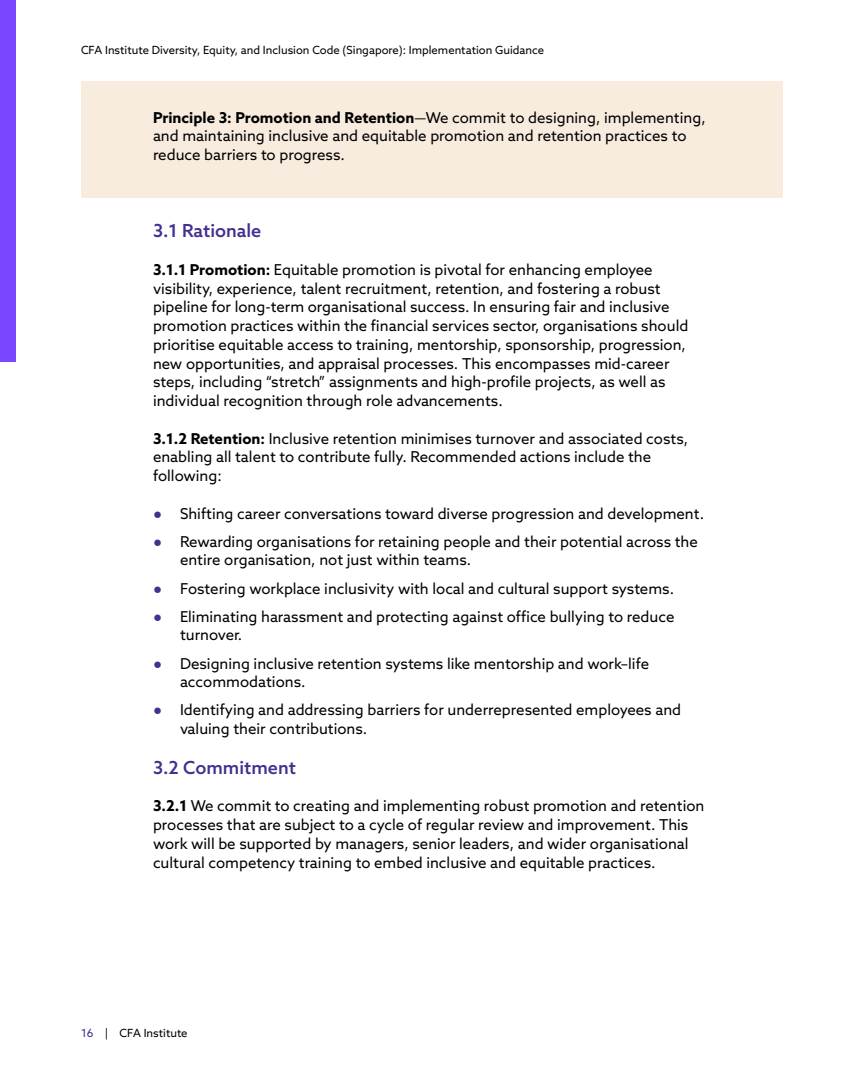
<style>
.page{position:relative;width:864px;height:1080px;background:#fff}
.page>*{position:absolute;margin:0;border:0;box-sizing:border-box;transform-origin:0 0}
.t1{font:500 18px "Azo Sans";color:#452f8f}
.Para{font:15px/18.8px "Azo Sans";color:#000}
.Box_Para{font:15px/18.8px "Azo Sans";color:#000}
.t2{font:11.25px "Azo Sans";color:#000}
.s1{font-weight:700}
.s2{font-family:"Times New Roman";font-weight:700;color:#452f8f}
.s3{color:#452f8f}
</style>
<div class="page">
<div style="left:0;top:0;width:16px;height:362px;background:#7a46ff"></div>
<div style="left:81px;top:81px;width:702px;height:117px;background:#f7ecde"></div>
<p class="t2" style="left:81px;top:43px;width:465px">CFA Institute Diversity, Equity, and Inclusion Code (Singapore): Implementation Guidance</p>
<p class="Box_Para" style="left:153px;top:108px;width:554px"><span class="s1">Principle 3: Promotion and Retention</span>—We commit to designing, implementing, and maintaining inclusive and equitable promotion and retention practices to reduce barriers to progress.</p>
<h2 class="t1" style="left:153px;top:219px;width:110px">3.1 Rationale</h2>
<p class="Para" style="left:153px;top:260px;width:537px"><span class="s1">3.1.1 Promotion:</span> Equitable promotion is pivotal for enhancing employee visibility, experience, talent recruitment, retention, and fostering a robust pipeline for long-term organisational success. In ensuring fair and inclusive promotion practices within the financial services sector, organisations should prioritise equitable access to training, mentorship, sponsorship, progression, new opportunities, and appraisal processes. This encompasses mid-career steps, including “stretch” assignments and high-profile projects, as well as individual recognition through role advancements.</p>
<p class="Para" style="left:153px;top:429px;width:537px"><span class="s1">3.1.2 Retention:</span> Inclusive retention minimises turnover and associated costs, enabling all talent to contribute fully. Recommended actions include the following:</p>
<p class="Para" style="left:153px;top:504px;width:553px"><span class="s2">●</span> Shifting career conversations toward diverse progression and development.</p>
<p class="Para" style="left:180px;top:532px;width:519px;text-indent:-27px"><span class="s2">●</span> Rewarding organisations for retaining people and their potential across the entire organisation, not just within teams.</p>
<p class="Para" style="left:153px;top:579px;width:523px"><span class="s2">●</span> Fostering workplace inclusivity with local and cultural support systems.</p>
<p class="Para" style="left:180px;top:607px;width:496px;text-indent:-27px"><span class="s2">●</span> Eliminating harassment and protecting against office bullying to reduce turnover.</p>
<p class="Para" style="left:180px;top:654px;width:471px;text-indent:-27px"><span class="s2">●</span> Designing inclusive retention systems like mentorship and work–life accommodations.</p>
<p class="Para" style="left:180px;top:701px;width:503px;text-indent:-27px"><span class="s2">●</span> Identifying and addressing barriers for underrepresented employees and valuing their contributions.</p>
<h2 class="t1" style="left:153px;top:756px;width:144px">3.2 Commitment</h2>
<p class="Para" style="left:153px;top:797px;width:553px"><span class="s1">3.2.1</span> We commit to creating and implementing robust promotion and retention processes that are subject to a cycle of regular review and improvement. This work will be supported by managers, senior leaders, and wider organisational cultural competency training to embed inclusive and equitable practices.</p>
<p class="t2" style="left:81px;top:1026px;width:108px"><span class="s3">16</span> | CFA Institute</p>
</div>
